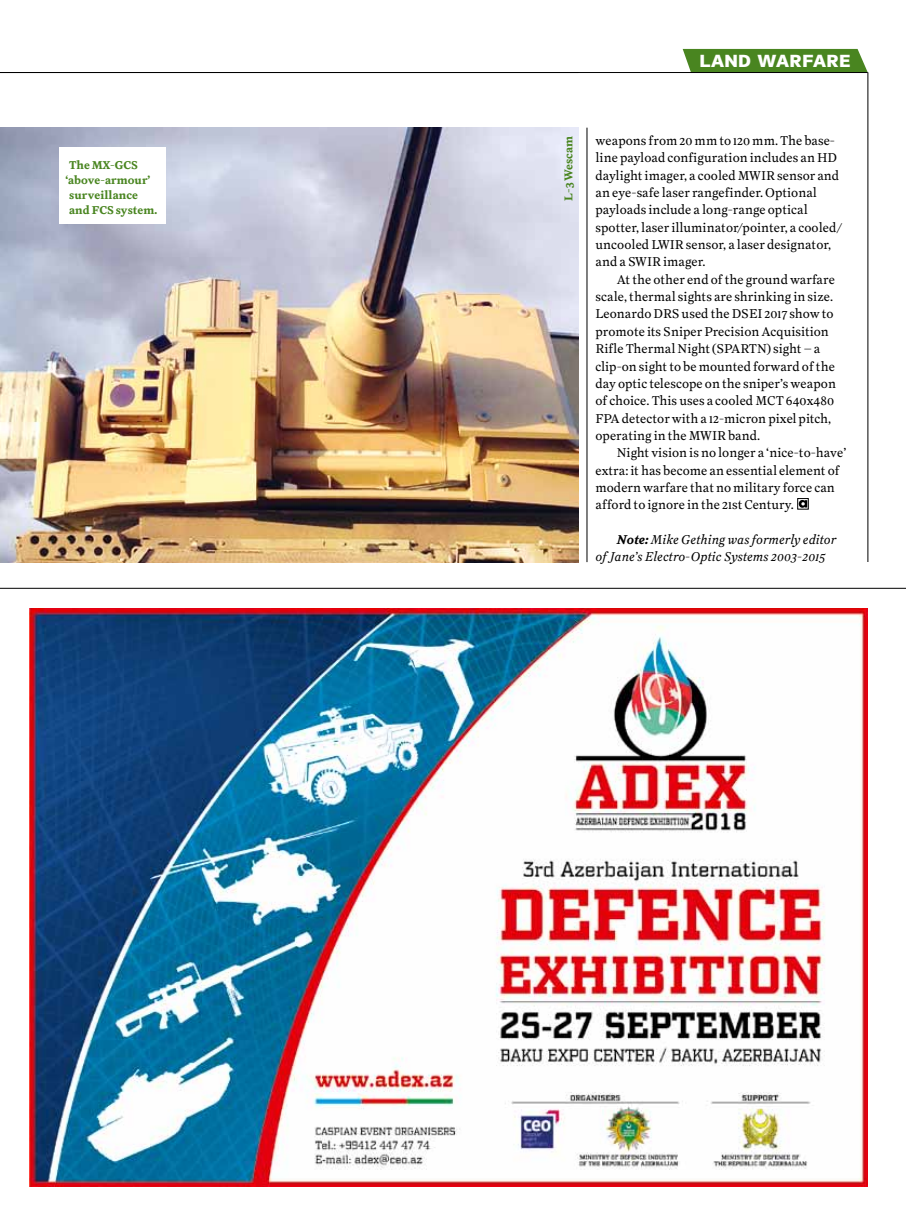
<style>
.page{position:relative;width:906px;height:1217px;background:#fff}
.page>*{position:absolute;margin:0;border:0;box-sizing:border-box;transform-origin:0 0}
.t1{font:900 18px "PF Encore Sans Pro";letter-spacing:.02em;color:#fff}
.t2{font:13.5px/17.4px "Superior Text";color:#000}
.t3{font:italic 13.5px/17.4px "Superior Text";color:#000}
.t4{font:700 12px/15px "Superior Text";color:#498520}
.s1{font-weight:700}
</style>
<div class="page">
<div style="left:682px;top:49px;width:185px;height:23px;background:#498520"></div>
<hr style="left:867px;top:72px;width:1px;height:1115px;background:#000">
<hr style="left:0;top:72px;width:867px;height:1px;background:#000">
<svg style="left:799px;top:500px;width:7px;height:7px"></svg>
<div style="left:797px;top:498px;width:11px;height:11px;border:1px solid #000"></div>
<hr style="left:587px;top:128px;width:1px;height:434px;background:#000">
<img style="left:0;top:128px;width:578px;height:434px">
<div style="left:60px;top:147px;width:106px;height:76px;background:#fff"></div>
<div style="left:558px;top:1166px;width:315px;height:31px;background:#fff"></div>
<div style="left:855px;top:562px;width:21px;height:616px;background:#fff"></div>
<hr style="left:0;top:587px;width:906px;height:1px;background:#000">
<img style="left:30px;top:608px;width:837px;height:578px">
<p class="t4" style="left:66px;top:157px;width:93px">The MX-GCS ‘above-armour’ surveillance and FCS system.</p>
<h1 class="t1" style="left:699px;top:49px;width:153px">LAND WARFARE</h1>
<p class="t4" style="left:561px;top:201px;width:66px;rotate:-90deg">L-3 Wescam</p>
<p class="t2" style="left:595px;top:132px;width:248px">weapons from 20 mm to 120 mm. The base&shy;line payload configuration includes an HD daylight imager, a cooled MWIR sensor and an eye-safe laser rangefinder. Optional payloads include a long-range optical spotter, laser illuminator/pointer, a cooled/ uncooled LWIR sensor, a laser designator, and a SWIR imager.</p>
<p class="t2" style="left:595px;top:271px;width:242px;text-indent:21px">At the other end of the ground warfare scale, thermal sights are shrinking in size.<br>Leonardo DRS used the DSEI 2017 show to promote its Sniper Precision Acquisition Rifle Thermal Night (SPARTN) sight – a clip-on sight to be mounted forward of the day optic telescope on the sniper’s weapon of choice. This uses a cooled MCT 640x480<br>FPA detector with a 12-micron pixel pitch, operating in the MWIR band.</p>
<p class="t2" style="left:595px;top:444px;width:252px;text-indent:21px">Night vision is no longer a ‘nice-to-have’ extra: it has become an essential element of modern warfare that no military force can afford to ignore in the 21st Century.</p>
<p class="t3" style="left:595px;top:531px;width:242px;text-indent:21px"><span class="s1">Note:</span> Mike Gething was formerly editor of Jane’s Electro-Optic Systems 2003-2015</p>
</div>
